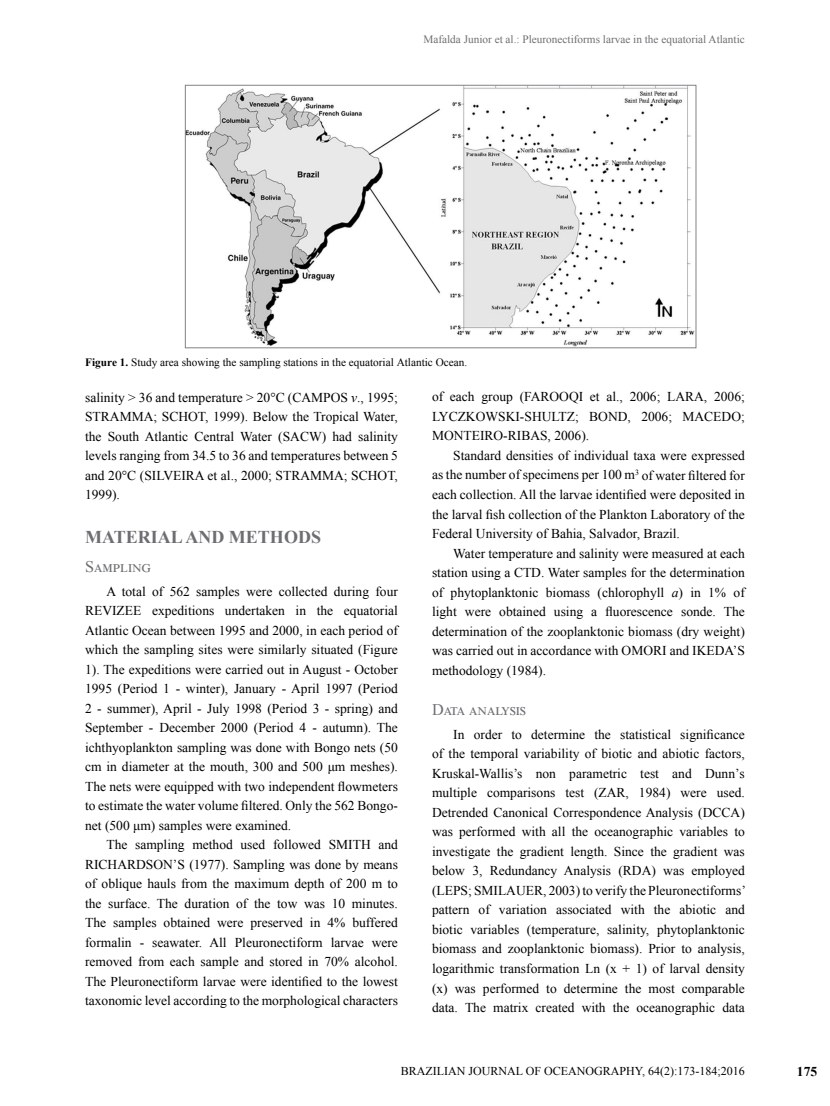
<style>
.page{position:relative;width:830px;height:1106px;background:#fff}
.page>*{position:absolute;margin:0;border:0;box-sizing:border-box;transform-origin:0 0}
.t1{font:700 18px "Times New Roman";color:#6d6e71}
.t2{font:16.2px "Times New Roman";letter-spacing:.04em;color:#6d6e71}
.t3{font:16.2px "Times New Roman";letter-spacing:.075em;color:#6d6e71}
.t4{font:13.5px/19.5px "Times New Roman";color:#000;text-align:justify}
.t5{font:700 13.5px "Times New Roman";color:#000}
.t6{font:12px "Times New Roman";color:#000}
.t7{font:11.25px "Times New Roman";color:#000}
.t8{font:11.25px "Times New Roman";color:#6d6e71}
.s1{font-weight:700}
.s2{font-style:italic}
</style>
<div class="page">
<img style="left:187px;top:87px;width:506px;height:259px">
<div style="left:185px;top:85px;width:510px;height:263px;border:1px solid #808285"></div>
<p class="t8" style="left:423px;top:31px;width:323px">Mafalda Junior et al.: Pleuronectiforms larvae in the equatorial Atlantic</p>
<p class="t7" style="left:85px;top:355px;width:383px"><span class="s1">Figure 1.</span> Study area showing the sampling stations in the equatorial Atlantic Ocean.</p>
<p class="t4" style="left:85px;top:387px;width:314px">salinity &gt; 36 and temperature &gt; 20°C (CAMPOS <span class="s2">v</span>., 1995; STRAMMA; SCHOT, 1999). Below the Tropical Water, the South Atlantic Central Water (SACW) had salinity levels ranging from 34.5 to 36 and temperatures between 5 and 20°C (SILVEIRA et al., 2000; STRAMMA; SCHOT, 1999).</p>
<h1 class="t1" style="left:85px;top:523px;width:237px">MATERIAL AND METHODS</h1>
<p class="t3" style="left:85px;top:555px;width:67px">Sampling</p>
<p class="t4" style="left:85px;top:581px;width:314px;text-indent:21px">A total of 562 samples were collected during four REVIZEE expeditions undertaken in the equatorial Atlantic Ocean between 1995 and 2000, in each period of which the sampling sites were similarly situated (Figure 1). The expeditions were carried out in August - October 1995 (Period 1 - winter), January - April 1997 (Period 2 - summer), April - July 1998 (Period 3 - spring) and September - December 2000 (Period 4 - autumn). The ichthyoplankton sampling was done with Bongo nets (50 cm in diameter at the mouth, 300 and 500 μm meshes).<br>The nets were equipped with two independent flowmeters to estimate the water volume filtered. Only the 562 Bongo&shy;net (500 μm) samples were examined.</p>
<p class="t4" style="left:85px;top:834px;width:314px;text-indent:21px">The sampling method used followed SMITH and RICHARDSON’S (1977). Sampling was done by means of oblique hauls from the maximum depth of 200 m to the surface. The duration of the tow was 10 minutes.<br>The samples obtained were preserved in 4% buffered formalin - seawater. All Pleuronectiform larvae were removed from each sample and stored in 70% alcohol.<br>The Pleuronectiform larvae were identified to the lowest taxonomic level according to the morphological characters</p>
<p class="t4" style="left:432px;top:387px;width:314px">of each group (FAROOQI et al., 2006; LARA, 2006; LYCZKOWSKI-SHULTZ; BOND, 2006; MACEDO; MONTEIRO-RIBAS, 2006).</p>
<p class="t4" style="left:432px;top:445px;width:314px;text-indent:21px">Standard densities of individual taxa were expressed as the number of specimens per 100 m<sup>3</sup> of water filtered for each collection. All the larvae identified were deposited in the larval fish collection of the Plankton Laboratory of the Federal University of Bahia, Salvador, Brazil.</p>
<p class="t4" style="left:432px;top:543px;width:314px;text-indent:21px">Water temperature and salinity were measured at each station using a CTD. Water samples for the determination of phytoplanktonic biomass (chlorophyll <span class="s2">a</span>) in 1% of light were obtained using a fluorescence sonde. The determination of the zooplanktonic biomass (dry weight) was carried out in accordance with OMORI and IKEDA’S methodology (1984).</p>
<p class="t2" style="left:432px;top:698px;width:95px">Data analysis</p>
<p class="t4" style="left:432px;top:724px;width:315px;text-indent:21px">In order to determine the statistical significance of the temporal variability of biotic and abiotic factors, Kruskal-Wallis’s non parametric test and Dunn’s multiple comparisons test (ZAR, 1984) were used.<br>Detrended Canonical Correspondence Analysis (DCCA) was performed with all the oceanographic variables to investigate the gradient length. Since the gradient was below 3, Redundancy Analysis (RDA) was employed (LEPS; SMILAUER, 2003) to verify the Pleuronectiforms’ pattern of variation associated with the abiotic and biotic variables (temperature, salinity, phytoplanktonic biomass and zooplanktonic biomass). Prior to analysis, logarithmic transformation Ln (x + 1) of larval density (x) was performed to determine the most comparable data. The matrix created with the oceanographic data</p>
<p class="t6" style="left:400px;top:1063px;width:345px">BRAZILIAN JOURNAL OF OCEANOGRAPHY, 64(2):173-184;2016</p>
<p class="t5" style="left:796px;top:1062px;width:22px">175</p>
</div>
